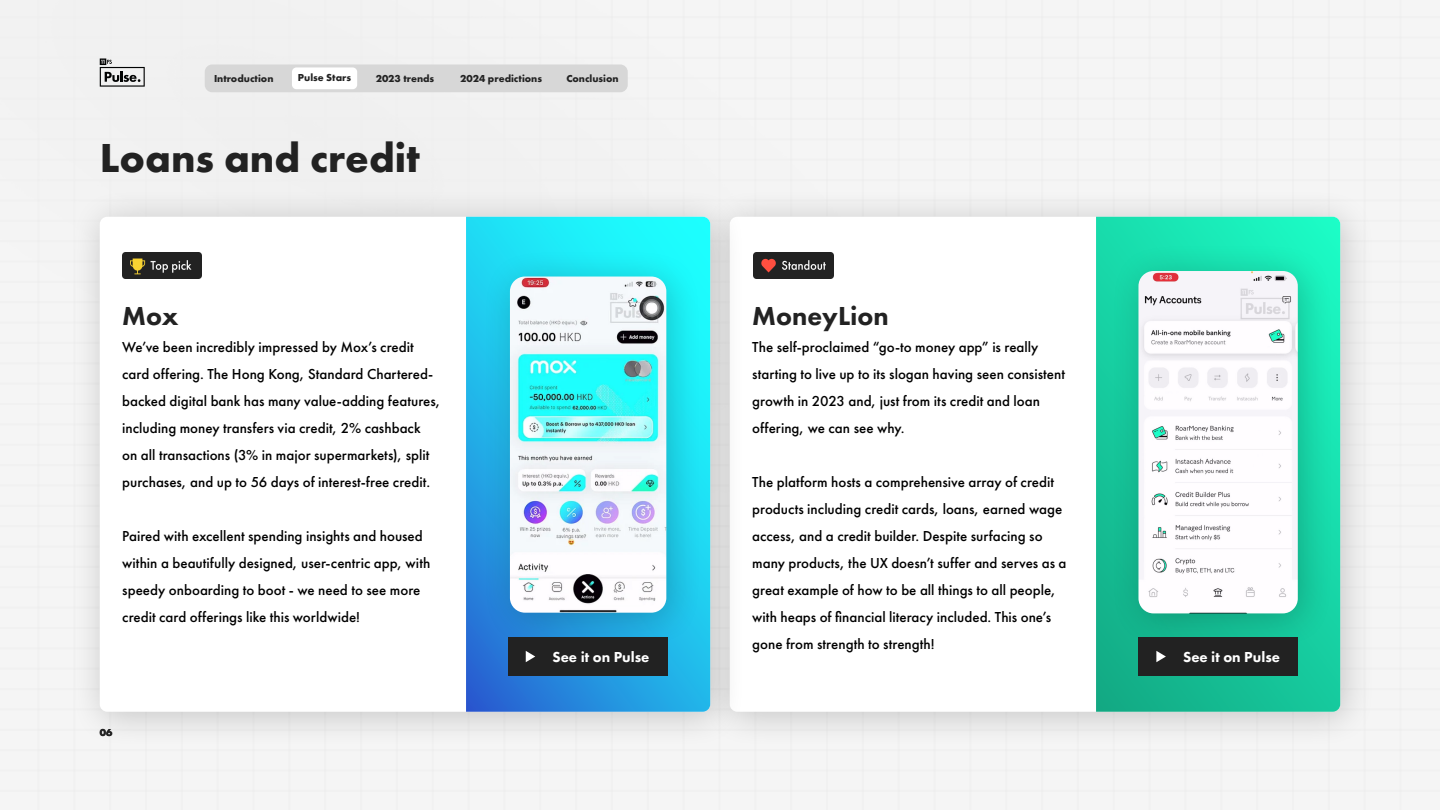
<style>
.page{position:relative;width:1440px;height:810px;background:#f7f7f7}
.page>*{position:absolute;margin:0;border:0;box-sizing:border-box;transform-origin:0 0}
.t1{font:700 42px "Futura PT";color:#222}
.t2{font:800 27px "Futura PT";color:#222}
.t3{font:500 15px/27px "Futura PT";color:#000}
.t4{font:800 15px "Futura PT";color:#fff}
.t5{font:700 10.5px "Futura PT";color:#222}
</style>
<div class="page">
<div style="left:700px;top:187px;width:678px;height:562px;background:#000;opacity:.2"></div>
<div style="left:730px;top:217px;width:610px;height:495px;background:#fff;border-radius:8px"></div>
<div style="left:70px;top:187px;width:678px;height:562px;background:#000;opacity:.2"></div>
<div style="left:100px;top:217px;width:610px;height:495px;background:#fff;border-radius:8px"></div>
<svg style="left:466px;top:217px;width:244px;height:495px;background:#22b6e9"></svg>
<svg style="left:1096px;top:217px;width:244px;height:495px;background:#17cda0"></svg>
<img style="left:122px;top:253px;width:79px;height:25px">
<img style="left:754px;top:253px;width:80px;height:25px">
<svg style="left:100px;top:59px;width:45px;height:28px"></svg>
<div style="left:208px;top:68px;width:417px;height:21px;background:#d7d7d7;border-radius:4px"></div>
<div style="left:205px;top:64px;width:423px;height:28px;border:6px solid #d7d7d7;border-radius:4px"></div>
<div style="left:208px;top:68px;width:72px;height:20px;background:#d7d7d7;border-radius:4px"></div>
<div style="left:368px;top:67px;width:74px;height:21px;background:#d7d7d7;border-radius:4px"></div>
<div style="left:454px;top:67px;width:94px;height:21px;background:#d7d7d7;border-radius:4px"></div>
<div style="left:560px;top:67px;width:65px;height:21px;background:#d7d7d7;border-radius:4px"></div>
<div style="left:292px;top:67px;width:65px;height:22px;background:#fff;border-radius:4px"></div>
<div style="left:480px;top:247px;width:224px;height:403px;background:#000;opacity:.2"></div>
<img style="left:510px;top:277px;width:156px;height:336px">
<div style="left:1108px;top:241px;width:227px;height:410px;background:#000;opacity:.2"></div>
<img style="left:1138px;top:271px;width:160px;height:342px">
<div style="left:1138px;top:637px;width:160px;height:39px;background:#222"></div>
<svg style="left:1156px;top:651px;width:10px;height:11px"></svg>
<div style="left:508px;top:637px;width:160px;height:39px;background:#222"></div>
<svg style="left:526px;top:651px;width:9px;height:11px"></svg>
<p class="t5" style="left:298px;top:71px;width:55px">Pulse Stars</p>
<p class="t5" style="left:214px;top:71px;width:61px">Introduction</p>
<p class="t5" style="left:376px;top:72px;width:60px">2023 trends</p>
<p class="t5" style="left:460px;top:72px;width:83px">2024 predictions</p>
<p class="t5" style="left:566px;top:72px;width:54px">Conclusion</p>
<h1 class="t1" style="left:100px;top:131px;width:322px">Loans and credit</h1>
<h2 class="t2" style="left:122px;top:299px;width:58px">Mox</h2>
<h2 class="t2" style="left:752px;top:299px;width:138px">MoneyLion</h2>
<p class="t3" style="left:122px;top:333px;width:320px">We’ve been incredibly impressed by Mox’s credit card offering. The Hong Kong, Standard Chartered&shy;backed digital bank has many value-adding features, including money transfers via credit, 2% cashback<br>on all transactions (3% in major supermarkets), split purchases, and up to 56 days of interest-free credit.</p>
<p class="t3" style="left:122px;top:522px;width:310px">Paired with excellent spending insights and housed within a beautifully designed, user-centric app, with speedy onboarding to boot - we need to see more credit card offerings like this worldwide!</p>
<p class="t5" style="left:100px;top:726px;width:14px">06</p>
<p class="t3" style="left:752px;top:333px;width:314px">The self-proclaimed “go-to money app” is really starting to live up to its slogan having seen consistent growth in 2023 and, just from its credit and loan offering, we can see why.</p>
<p class="t3" style="left:752px;top:468px;width:316px">The platform hosts a comprehensive array of credit products including credit cards, loans, earned wage access, and a credit builder. Despite surfacing so many products, the UX doesn’t suffer and serves as a great example of how to be all things to all people, with heaps of financial literacy included. This one’s gone from strength to strength!</p>
<p class="t4" style="left:553px;top:648px;width:98px">See it on Pulse</p>
<p class="t4" style="left:1183px;top:648px;width:98px">See it on Pulse</p>
</div>
